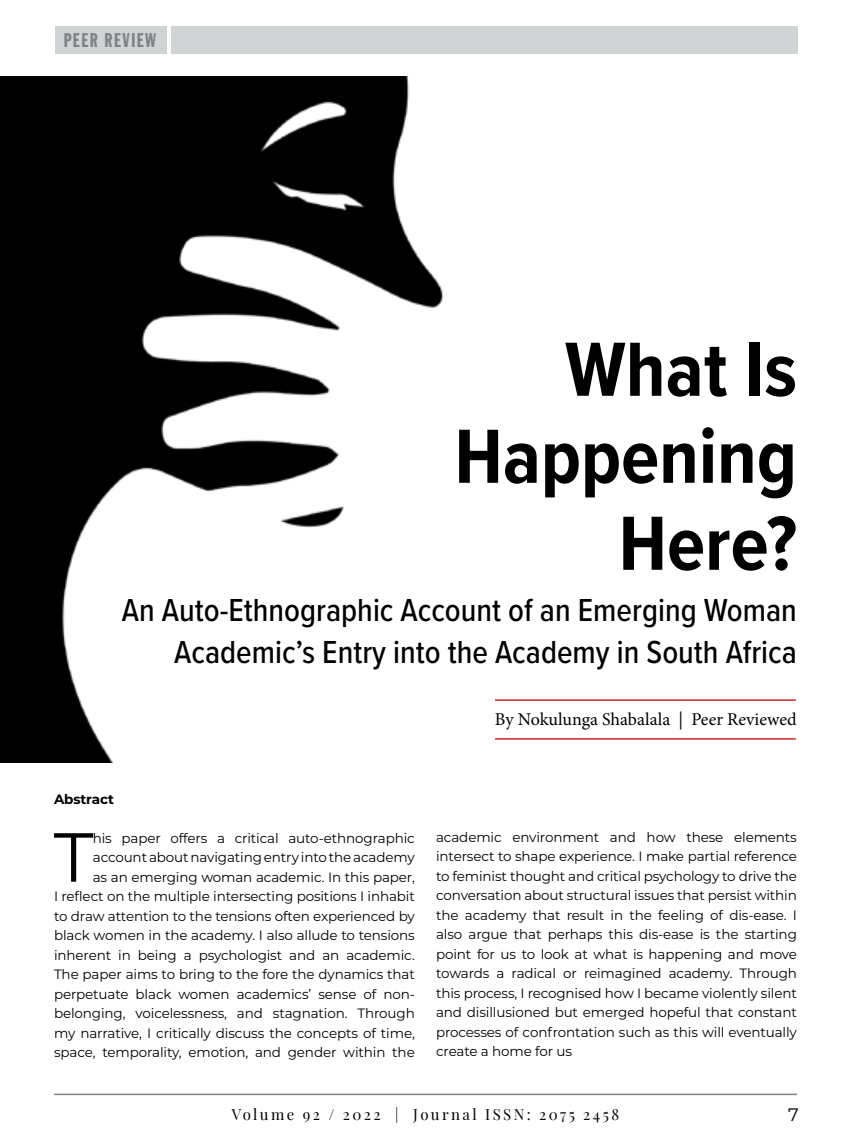
<style>
.page{position:relative;width:851px;height:1148px;background:#fff}
.page>*{position:absolute;margin:0;border:0;box-sizing:border-box;transform-origin:0 0}
.t1{font:700 79.5px/87px "Proxima Nova Cond";color:#000;text-align:right}
.t2{font:69.15px "Montserrat";color:#000}
.t3{font:500 33px/42px "Proxima Nova Cond";color:#000;text-align:right}
.t4{font:19.5px "Franklin Gothic Std Extra Cond";letter-spacing:.08em;color:#808285}
.t5{font:18px "Minion Pro";color:#000}
.t6{font:18px "Montserrat";color:#000}
.t7{font:15px "Playfair Display";letter-spacing:.16em;color:#000}
.t8{font:13.5px/19.5px "Montserrat";letter-spacing:-.01em;color:#000;text-align:right}
.t9{font:700 13.5px "Montserrat";letter-spacing:-.01em;color:#000}
</style>
<div class="page">
<img style="left:0;top:77px;width:795px;height:686px">
<hr style="left:54px;top:1093px;width:742px;height:2px;background:#808285">
<hr style="left:495px;top:738px;width:300px;height:1px;background:#d12429">
<hr style="left:495px;top:699px;width:300px;height:2px;background:#d12429">
<div style="left:55px;top:26px;width:112px;height:28px;background:#d1d4d4"></div>
<div style="left:171px;top:26px;width:626px;height:28px;background:#d1d4d4"></div>
<div style="left:327px;top:218px;width:39px;height:40px;background:#000"></div>
<h3 class="t4" style="left:64px;top:30px;width:94px">PEER REVIEW</h3>
<h1 class="t1" style="left:454px;top:324px;width:344px">What Is<br>Happening<br>Here?</h1>
<h3 class="t3" style="left:122px;top:587px;width:676px">An Auto-Ethnographic Account of an Emerging Woman<br>Academic’s Entry into the Academy in South Africa</h3>
<h3 class="t5" style="left:495px;top:707px;width:303px">By Nokulunga Shabalala | Peer Reviewed</h3>
<p class="t9" style="left:54px;top:789px;width:61px">Abstract</p>
<h2 class="t2" style="left:54px;top:809px;width:41px">T</h2>
<p class="t8" style="left:54px;top:827px;width:362px">his paper offers a critical auto-ethnographic account about navigating entry into the academy<br>as an emerging woman academic. In this paper,<br>I reflect on the multiple intersecting positions I inhabit to draw attention to the tensions often experienced by black women in the academy. I also allude to tensions inherent in being a psychologist and an academic.<br>The paper aims to bring to the fore the dynamics that perpetuate black women academics’ sense of non&shy;belonging, voicelessness, and stagnation. Through my narrative, I critically discuss the concepts of time, space, temporality, emotion, and gender within the</p>
<p class="t8" style="left:436px;top:827px;width:362px;text-align:justify">academic environment and how these elements intersect to shape experience. I make partial reference to feminist thought and critical psychology to drive the conversation about structural issues that persist within the academy that result in the feeling of dis-ease. I also argue that perhaps this dis-ease is the starting point for us to look at what is happening and move towards a radical or reimagined academy. Through this process, I recognised how I became violently silent and disillusioned but emerged hopeful that constant processes of confrontation such as this will eventually create a home for us</p>
<p class="t7" style="left:232px;top:1102px;width:389px">Volume 92 / 2022 | Journal ISSN: 2075 2458</p>
<h3 class="t6" style="left:788px;top:1102px;width:12px">7</h3>
</div>
